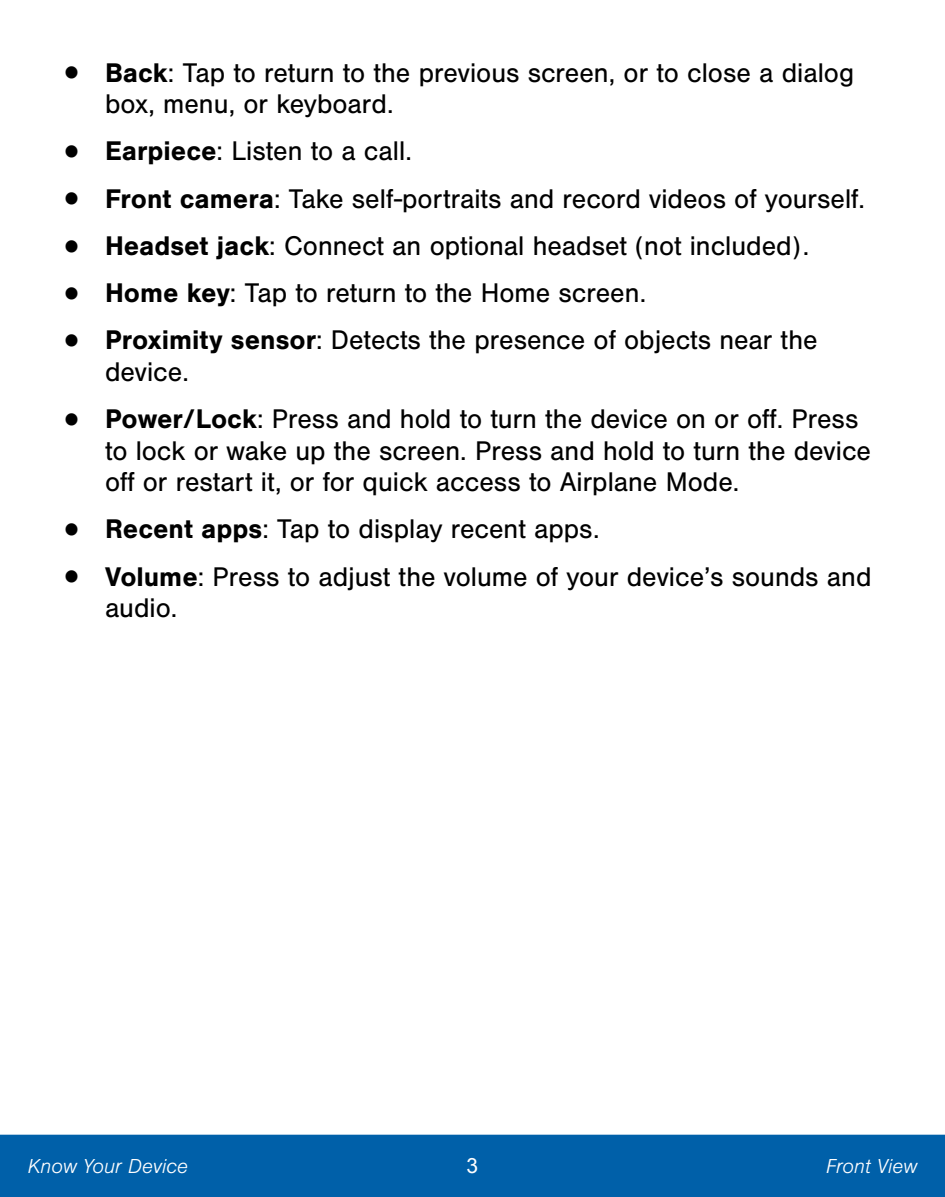
<style>
.page{position:relative;width:945px;height:1197px;background:#fff}
.page>*{position:absolute;margin:0;border:0;box-sizing:border-box;transform-origin:0 0}
.t1{font:28px/31.5px "Nimbus San";color:#000}
.t2{font:italic 300 21px "Nimbus San";color:#fff}
.t3{font:21px "Arial";color:#fff}
.s1{font-family:"Arial";font-size:49px}
.s2{font-weight:700}
</style>
<div class="page">
<div style="left:0;top:1135px;width:945px;height:62px;background:#0060a9"></div>
<p class="t1" style="left:105px;top:57px;width:751px;text-indent:-42px"><span class="s1">•</span> <span class="s2">Back</span>: Tap to return to the previous screen, or to close a dialog box, menu, or keyboard.</p>
<p class="t1" style="left:63px;top:136px;width:350px"><span class="s1">•</span> <span class="s2">Earpiece</span>: Listen to a call.</p>
<p class="t1" style="left:63px;top:183px;width:803px"><span class="s1">•</span> <span class="s2">Front camera</span>: Take self-portraits and record videos of yourself.</p>
<p class="t1" style="left:63px;top:230px;width:748px"><span class="s1">•</span> <span class="s2">Headset jack</span>: Connect an optional headset (not included).</p>
<p class="t1" style="left:63px;top:278px;width:585px"><span class="s1">•</span> <span class="s2">Home key</span>: Tap to return to the Home screen.</p>
<p class="t1" style="left:105px;top:325px;width:714px;text-indent:-42px"><span class="s1">•</span> <span class="s2">Proximity sensor</span>: Detects the presence of objects near the device.</p>
<p class="t1" style="left:105px;top:404px;width:768px;text-indent:-42px"><span class="s1">•</span> <span class="s2">Power/Lock</span>: Press and hold to turn the device on or off. Press to lock or wake up the screen. Press and hold to turn the device off or restart it, or for quick access to Airplane Mode.</p>
<p class="t1" style="left:63px;top:514px;width:538px"><span class="s1">•</span> <span class="s2">Recent apps</span>: Tap to display recent apps.</p>
<p class="t1" style="left:105px;top:561px;width:768px;text-indent:-42px"><span class="s1">•</span> <span class="s2">Volume</span>: Press to adjust the volume of your device’s sounds and audio.</p>
<p class="t2" style="left:28px;top:1155px;width:162px">Know Your Device</p>
<p class="t3" style="left:467px;top:1152px;width:13px">3</p>
<p class="t2" style="left:826px;top:1155px;width:93px">Front View</p>
</div>
